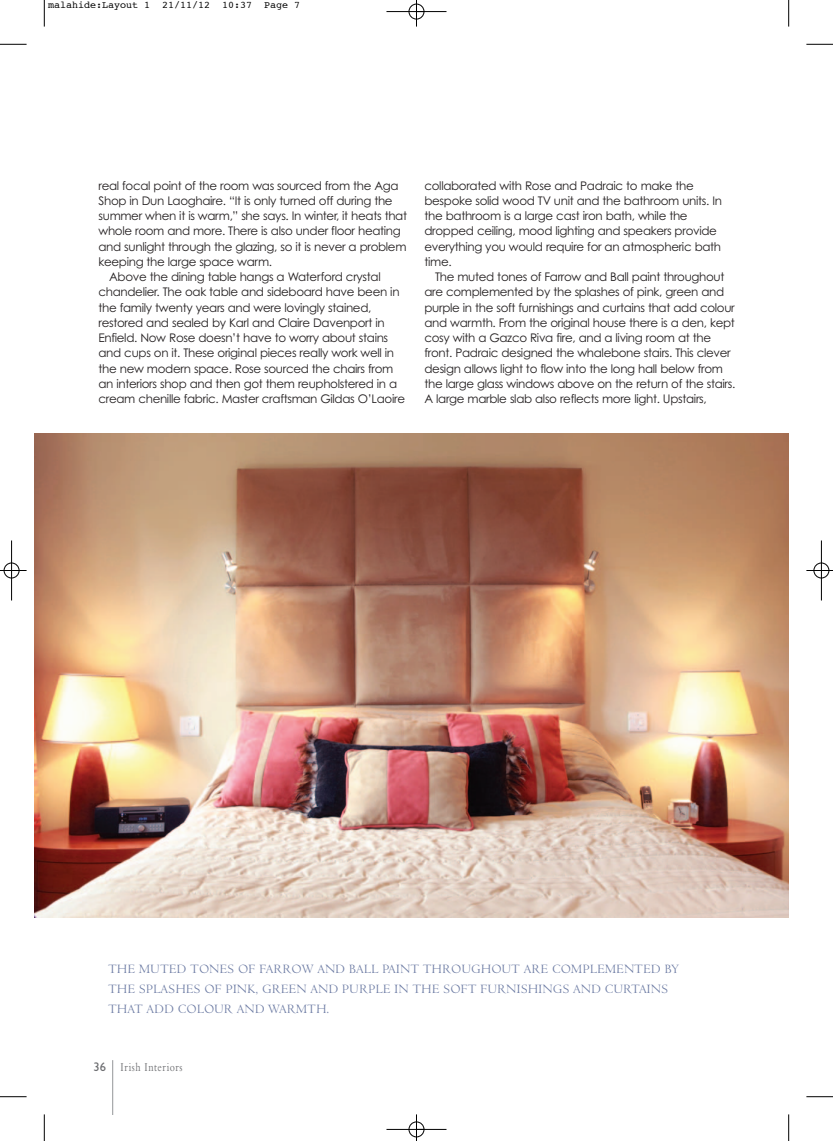
<style>
.page{position:relative;width:833px;height:1141px;background:#fff}
.page>*{position:absolute;margin:0;border:0;box-sizing:border-box;transform-origin:0 0}
.t1{font:13.75px/20px "Venetian 301 BT";letter-spacing:-.01em;color:#6a79a2}
.t2{font:12.5px "Bembo";letter-spacing:.05em;color:#6c6d70;scale:.8 1}
.t3{font:11.88px/15.2px "Century Gothic";letter-spacing:-.03em;color:#231f20}
.t4{font:10px "Courier";color:#000}
.s1{font-family:"Gill Sans"}
</style>
<div class="page">
<img style="left:35px;top:433px;width:753px;height:484px">
<hr style="left:112px;top:1060px;width:1px;height:54px;background:#939598">
<svg style="left:44px;top:0;width:1px;height:27px"></svg>
<svg style="left:0;top:44px;width:27px;height:1px"></svg>
<svg style="left:788px;top:0;width:1px;height:27px"></svg>
<svg style="left:806px;top:44px;width:27px;height:1px"></svg>
<svg style="left:44px;top:1114px;width:1px;height:27px"></svg>
<svg style="left:0;top:1096px;width:27px;height:1px"></svg>
<svg style="left:788px;top:1114px;width:1px;height:27px"></svg>
<svg style="left:806px;top:1096px;width:27px;height:1px"></svg>
<hr style="left:386px;top:11px;width:60px;height:1px;background:#000">
<hr style="left:386px;top:1129px;width:60px;height:1px;background:#000">
<hr style="left:11px;top:540px;width:1px;height:60px;background:#000">
<hr style="left:821px;top:540px;width:1px;height:60px;background:#000">
<svg style="left:416px;top:0;width:1px;height:27px"></svg>
<svg style="left:416px;top:1114px;width:1px;height:27px"></svg>
<svg style="left:0;top:570px;width:27px;height:1px"></svg>
<svg style="left:806px;top:570px;width:27px;height:1px"></svg>
<div style="left:409px;top:4px;width:15px;height:15px;border:1px solid #000;border-radius:50%"></div>
<div style="left:409px;top:1122px;width:15px;height:15px;border:1px solid #000;border-radius:50%"></div>
<div style="left:4px;top:563px;width:15px;height:15px;border:1px solid #000;border-radius:50%"></div>
<div style="left:813px;top:563px;width:16px;height:15px;border:1px solid #000;border-radius:50%"></div>
<p class="t4" style="left:48px;top:0;width:254px">malahide:Layout 1 21/11/12 10:37 Page 7</p>
<p class="t3" style="left:98px;top:179px;width:302px">real focal point of the room was sourced from the Aga</p>
<p class="t3" style="left:98px;top:194px;width:296px">Shop in Dun Laoghaire. “It is only turned off during the</p>
<p class="t3" style="left:98px;top:209px;width:310px">summer when it is warm,” she says. In winter, it heats that</p>
<p class="t3" style="left:98px;top:224px;width:304px">whole room and more. There is also under floor heating</p>
<p class="t3" style="left:98px;top:240px;width:309px">and sunlight through the glazing, so it is never a problem</p>
<p class="t3" style="left:98px;top:255px;width:175px">keeping the large space warm.</p>
<p class="t3" style="left:109px;top:270px;width:273px">Above the dining table hangs a Waterford crystal</p>
<p class="t3" style="left:98px;top:285px;width:302px">chandelier. The oak table and sideboard have been in</p>
<p class="t3" style="left:98px;top:301px;width:274px">the family twenty years and were lovingly stained,</p>
<p class="t3" style="left:98px;top:316px;width:288px">restored and sealed by Karl and Claire Davenport in</p>
<p class="t3" style="left:98px;top:331px;width:291px">Enfield. Now Rose doesn’t have to worry about stains</p>
<p class="t3" style="left:98px;top:346px;width:297px">and cups on it. These original pieces really work well in</p>
<p class="t3" style="left:98px;top:362px;width:296px">the new modern space. Rose sourced the chairs from</p>
<p class="t3" style="left:98px;top:377px;width:300px">an interiors shop and then got them reupholstered in a</p>
<p class="t3" style="left:98px;top:392px;width:308px">cream chenille fabric. Master craftsman Gildas O’Laoire</p>
<p class="t3" style="left:424px;top:179px;width:299px">collaborated with Rose and Padraic to make the bespoke solid wood TV unit and the bathroom units. In the bathroom is a large cast iron bath, while the dropped ceiling, mood lighting and speakers provide everything you would require for an atmospheric bath time.</p>
<p class="t3" style="left:424px;top:270px;width:312px;text-indent:11px">The muted tones of Farrow and Ball paint throughout are complemented by the splashes of pink, green and purple in the soft furnishings and curtains that add colour and warmth. From the original house there is a den, kept cosy with a Gazco Riva fire, and a living room at the front. Padraic designed the whalebone stairs. This clever design allows light to flow into the long hall below from the large glass windows above on the return of the stairs.<br>A large marble slab also reflects more light. Upstairs,</p>
<p class="t1" style="left:108px;top:960px;width:573px">THE MUTED TONES OF FARROW AND BALL PAINT THROUGHOUT ARE COMPLEMENTED BY<br>THE SPLASHES OF PINK, GREEN AND PURPLE IN THE SOFT FURNISHINGS AND CURTAINS<br>THAT ADD COLOUR AND WARMTH.</p>
<p class="t2" style="left:93px;top:1063px;width:113px"><span class="s1">36</span> Irish Interiors</p>
</div>
